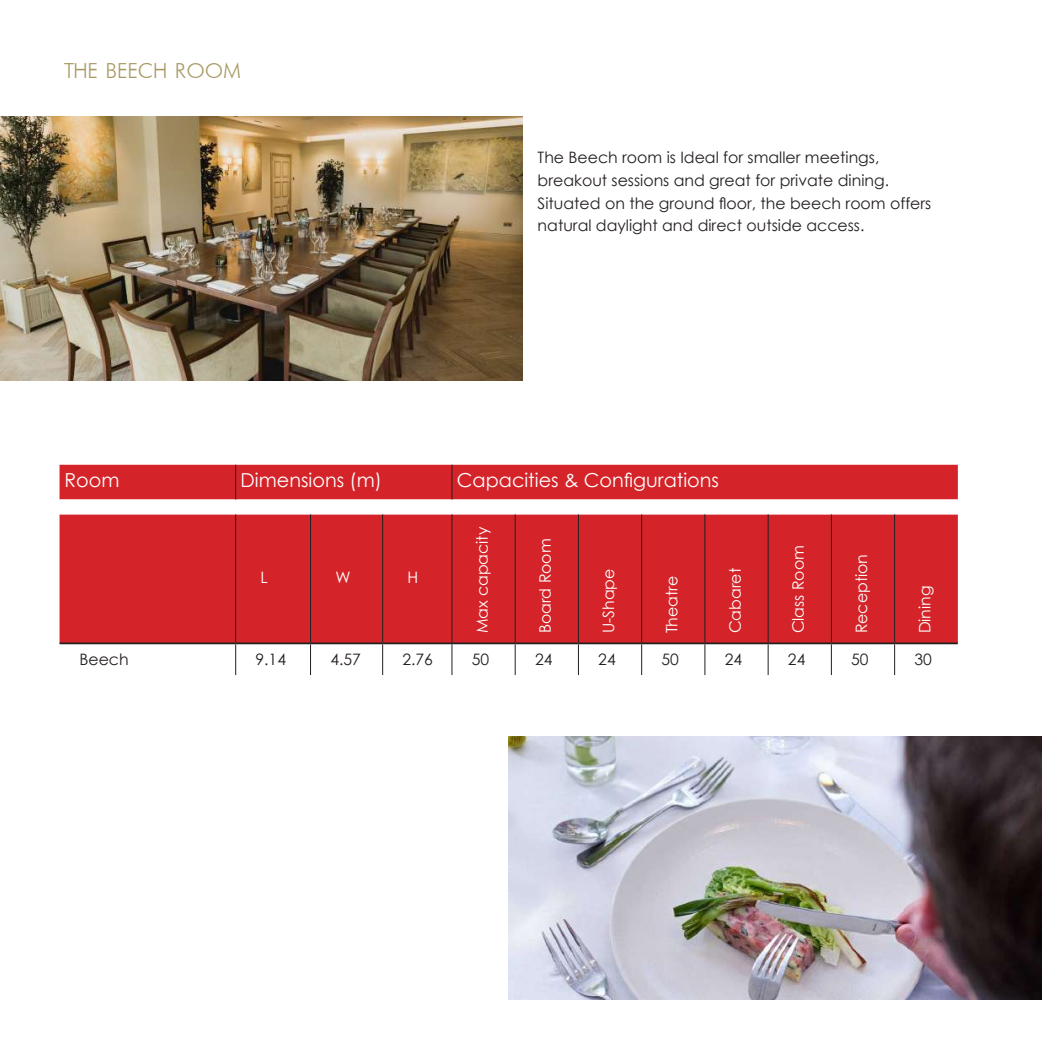
<style>
.page{position:relative;width:1042px;height:1042px;background:#fff}
.page>*{position:absolute;margin:0;border:0;box-sizing:border-box;transform-origin:0 0}
.t1{font:24.5px "Futura Light";color:#a99a64}
.t2{font:19.25px "Century Gothic";color:#fff}
.t3{font:15.75px/22.8px "Century Gothic";color:#241f1f}
.t4{font:15.75px "Century Gothic";color:#fff}
</style>
<div class="page">
<div style="left:60px;top:465px;width:898px;height:177px;background:#d42429"></div>
<svg style="left:60px;top:499px;width:898px;height:15px"></svg>
<hr style="left:235px;top:465px;width:1px;height:34px;background:#241f1f">
<hr style="left:452px;top:465px;width:1px;height:34px;background:#241f1f">
<hr style="left:235px;top:514px;width:1px;height:128px;background:#241f1f">
<hr style="left:310px;top:514px;width:1px;height:128px;background:#241f1f">
<hr style="left:382px;top:514px;width:1px;height:128px;background:#241f1f">
<hr style="left:452px;top:514px;width:1px;height:128px;background:#241f1f">
<hr style="left:515px;top:514px;width:1px;height:128px;background:#241f1f">
<hr style="left:578px;top:514px;width:1px;height:128px;background:#241f1f">
<hr style="left:641px;top:514px;width:1px;height:128px;background:#241f1f">
<hr style="left:704px;top:514px;width:1px;height:128px;background:#241f1f">
<hr style="left:768px;top:514px;width:1px;height:128px;background:#241f1f">
<hr style="left:831px;top:514px;width:1px;height:128px;background:#241f1f">
<hr style="left:894px;top:514px;width:1px;height:128px;background:#241f1f">
<hr style="left:235px;top:644px;width:1px;height:31px;background:#241f1f">
<hr style="left:310px;top:644px;width:1px;height:31px;background:#241f1f">
<hr style="left:382px;top:644px;width:1px;height:31px;background:#241f1f">
<hr style="left:452px;top:644px;width:1px;height:31px;background:#241f1f">
<hr style="left:515px;top:644px;width:1px;height:31px;background:#241f1f">
<hr style="left:578px;top:644px;width:1px;height:31px;background:#241f1f">
<hr style="left:641px;top:644px;width:1px;height:31px;background:#241f1f">
<hr style="left:704px;top:644px;width:1px;height:31px;background:#241f1f">
<hr style="left:768px;top:644px;width:1px;height:31px;background:#241f1f">
<hr style="left:831px;top:644px;width:1px;height:31px;background:#241f1f">
<hr style="left:894px;top:644px;width:1px;height:31px;background:#241f1f">
<hr style="left:60px;top:642px;width:176px;height:2px;background:#241f1f">
<hr style="left:236px;top:642px;width:74px;height:2px;background:#241f1f">
<hr style="left:310px;top:642px;width:73px;height:2px;background:#241f1f">
<hr style="left:383px;top:642px;width:69px;height:2px;background:#241f1f">
<hr style="left:452px;top:642px;width:63px;height:2px;background:#241f1f">
<hr style="left:515px;top:642px;width:63px;height:2px;background:#241f1f">
<hr style="left:578px;top:642px;width:64px;height:2px;background:#241f1f">
<hr style="left:642px;top:642px;width:63px;height:2px;background:#241f1f">
<hr style="left:705px;top:642px;width:63px;height:2px;background:#241f1f">
<hr style="left:768px;top:642px;width:63px;height:2px;background:#241f1f">
<hr style="left:831px;top:642px;width:63px;height:2px;background:#241f1f">
<hr style="left:894px;top:642px;width:64px;height:2px;background:#241f1f">
<img style="left:0;top:117px;width:523px;height:263px">
<img style="left:509px;top:736px;width:533px;height:264px">
<h1 class="t1" style="left:63px;top:60px;width:180px">THE BEECH ROOM</h1>
<p class="t3" style="left:538px;top:146px;width:395px">The Beech room is Ideal for smaller meetings, breakout sessions and great for private dining.<br>Situated on the ground floor, the beech room offers natural daylight and direct outside access.</p>
<p class="t2" style="left:64px;top:467px;width:56px">Room</p>
<p class="t2" style="left:241px;top:467px;width:143px">Dimensions (m)</p>
<p class="t2" style="left:457px;top:467px;width:264px">Capacities &amp; Configurations</p>
<p class="t4" style="left:260px;top:566px;width:9px">L</p>
<p class="t4" style="left:335px;top:566px;width:17px">W</p>
<p class="t4" style="left:407px;top:566px;width:12px">H</p>
<p class="t4" style="left:471px;top:633px;width:108px;rotate:-90deg">Max capacity</p>
<p class="t4" style="left:534px;top:633px;width:96px;rotate:-90deg">Board Room</p>
<p class="t4" style="left:597px;top:633px;width:66px;rotate:-90deg">U-Shape</p>
<p class="t4" style="left:661px;top:633px;width:59px;rotate:-90deg">Theatre</p>
<p class="t4" style="left:724px;top:633px;width:67px;rotate:-90deg">Cabaret</p>
<p class="t4" style="left:787px;top:633px;width:90px;rotate:-90deg">Class Room</p>
<p class="t4" style="left:850px;top:633px;width:81px;rotate:-90deg">Reception</p>
<p class="t4" style="left:913px;top:633px;width:49px;rotate:-90deg">Dining</p>
<p class="t3" style="left:79px;top:648px;width:51px">Beech</p>
<p class="t3" style="left:255px;top:648px;width:32px">9.14</p>
<p class="t3" style="left:330px;top:648px;width:32px">4.57</p>
<p class="t3" style="left:402px;top:648px;width:32px">2.76</p>
<p class="t3" style="left:472px;top:648px;width:19px">50</p>
<p class="t3" style="left:535px;top:648px;width:19px">24</p>
<p class="t3" style="left:598px;top:648px;width:19px">24</p>
<p class="t3" style="left:661px;top:648px;width:19px">50</p>
<p class="t3" style="left:725px;top:648px;width:19px">24</p>
<p class="t3" style="left:788px;top:648px;width:19px">24</p>
<p class="t3" style="left:851px;top:648px;width:19px">50</p>
<p class="t3" style="left:914px;top:648px;width:19px">30</p>
</div>
